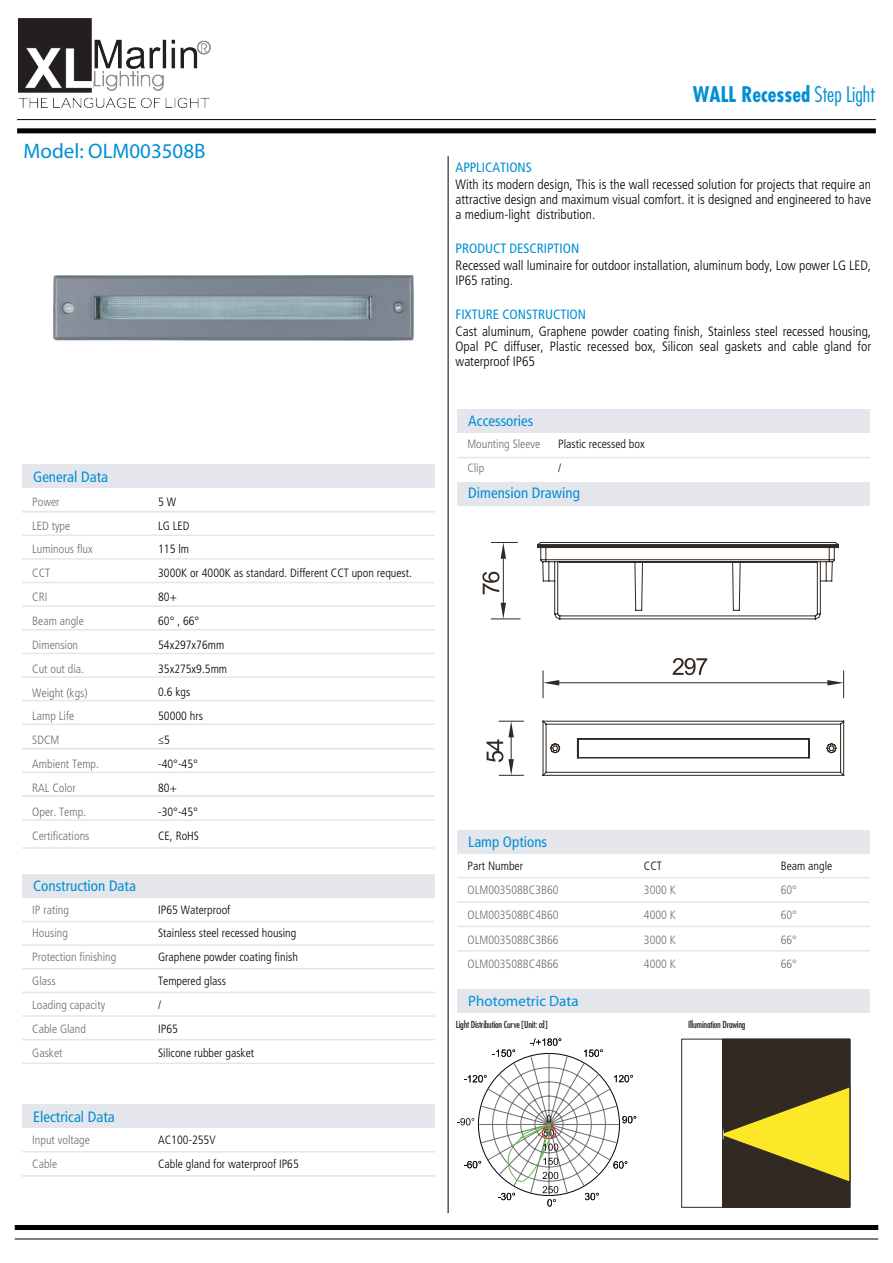
<style>
.page{position:relative;width:893px;height:1263px;background:#fff}
.page>*{position:absolute;margin:0;border:0;box-sizing:border-box;transform-origin:0 0}
.t1{font:700 condensed 21px "Futura Std";color:#008fd5}
.t2{font:21px "Myriad Pro";color:#008fd5}
.t3{font:condensed 15px "Frutiger LT Std";color:#008fd5}
.t4{font:15px "Myriad Pro";color:#008fd5}
.t5{font:300 condensed 13.5px/15px "Frutiger LT Std";color:#000001;text-align:justify}
.t6{font:condensed 13.5px "Frutiger LT Std";color:#008fd5}
.t7{font:300 condensed 12px/23.9px "Frutiger LT Std";color:#6c6d70}
.t8{font:300 condensed 12px/23.9px "Frutiger LT Std";color:#000001}
.t9{font:condensed 9.45px "Futura Std";letter-spacing:-.02em;color:#231f20}
.s1{font-weight:300}
</style>
<div class="page">
<hr style="left:448px;top:156px;width:1px;height:1057px;background:#000001">
<div style="left:15px;top:1225px;width:863px;height:5px;background:#000001"></div>
<hr style="left:15px;top:1238px;width:863px;height:1px;background:#000001">
<hr style="left:22px;top:582px;width:413px;height:1px;background:#e4e6eb">
<hr style="left:22px;top:558px;width:413px;height:2px;background:#e4e6eb">
<hr style="left:22px;top:605px;width:413px;height:2px;background:#e4e6eb">
<hr style="left:22px;top:629px;width:413px;height:1px;background:#e4e6eb">
<hr style="left:22px;top:534px;width:413px;height:2px;background:#e4e6eb">
<hr style="left:22px;top:653px;width:413px;height:1px;background:#e4e6eb">
<hr style="left:22px;top:676px;width:413px;height:2px;background:#e4e6eb">
<hr style="left:22px;top:700px;width:413px;height:1px;background:#e4e6eb">
<hr style="left:22px;top:723px;width:413px;height:2px;background:#e4e6eb">
<div style="left:22px;top:874px;width:413px;height:24px;background:#e4e6eb"></div>
<hr style="left:22px;top:921px;width:413px;height:1px;background:#e4e6eb">
<hr style="left:22px;top:944px;width:413px;height:2px;background:#e4e6eb">
<hr style="left:22px;top:968px;width:413px;height:1px;background:#e4e6eb">
<hr style="left:22px;top:992px;width:413px;height:1px;background:#e4e6eb">
<hr style="left:22px;top:1062px;width:413px;height:2px;background:#e4e6eb">
<hr style="left:22px;top:1015px;width:413px;height:2px;background:#e4e6eb">
<hr style="left:22px;top:1039px;width:413px;height:1px;background:#e4e6eb">
<hr style="left:22px;top:771px;width:413px;height:2px;background:#e4e6eb">
<hr style="left:22px;top:748px;width:413px;height:1px;background:#e4e6eb">
<hr style="left:22px;top:795px;width:413px;height:2px;background:#e4e6eb">
<hr style="left:22px;top:819px;width:413px;height:2px;background:#e4e6eb">
<hr style="left:22px;top:847px;width:413px;height:2px;background:#e4e6eb">
<hr style="left:457px;top:877px;width:413px;height:1px;background:#e4e6eb">
<div style="left:457px;top:989px;width:413px;height:23px;background:#e4e6eb"></div>
<hr style="left:457px;top:852px;width:413px;height:2px;background:#e4e6eb">
<div style="left:457px;top:830px;width:413px;height:23px;background:#e4e6eb"></div>
<hr style="left:457px;top:901px;width:413px;height:2px;background:#e4e6eb">
<hr style="left:457px;top:926px;width:413px;height:1px;background:#e4e6eb">
<hr style="left:457px;top:950px;width:413px;height:1px;background:#e4e6eb">
<div style="left:457px;top:482px;width:413px;height:23px;background:#e4e6eb"></div>
<div style="left:457px;top:409px;width:413px;height:24px;background:#e4e6eb"></div>
<div style="left:22px;top:464px;width:413px;height:24px;background:#e4e6eb"></div>
<hr style="left:22px;top:511px;width:413px;height:1px;background:#e4e6eb">
<hr style="left:457px;top:457px;width:413px;height:1px;background:#e4e6eb">
<div style="left:22px;top:1104px;width:413px;height:24px;background:#e4e6eb"></div>
<hr style="left:22px;top:1151px;width:413px;height:1px;background:#e4e6eb">
<hr style="left:22px;top:1175px;width:413px;height:1px;background:#e4e6eb">
<img style="left:53px;top:275px;width:361px;height:66px">
<svg style="left:542px;top:658px;width:302px;height:118px"></svg>
<svg style="left:486px;top:721px;width:37px;height:55px"></svg>
<svg style="left:482px;top:542px;width:357px;height:78px"></svg>
<svg style="left:681px;top:1039px;width:169px;height:168px"></svg>
<svg style="left:457px;top:1038px;width:179px;height:168px"></svg>
<div style="left:17px;top:128px;width:859px;height:5px;background:#000001"></div>
<hr style="left:17px;top:119px;width:859px;height:1px;background:#000001">
<img style="left:18px;top:19px;width:192px;height:89px">
<h1 class="t2" style="left:24px;top:138px;width:183px">Model: OLM003508B</h1>
<p class="t3" style="left:33px;top:468px;width:76px">General Data</p>
<p class="t7" style="left:32px;top:490px;width:68px">Power<br>LED type<br>Luminous flux<br>CCT<br>CRI<br>Beam angle<br>Dimension<br>Cut out dia.<br>Weight (kgs)<br>Lamp Life<br>SDCM<br>Ambient Temp.<br>RAL Color<br>Oper. Temp.<br>Certifications</p>
<p class="t8" style="left:158px;top:490px;width:255px">5 W<br>LG LED<br>115 lm<br>3000K or 4000K as standard. Different CCT upon request.<br>80+<br>60° , 66°<br>54x297x76mm<br>35x275x9.5mm<br>0.6 kgs<br>50000 hrs<br>≤5<br>-40°-45°<br>80+<br>-30°-45°<br>CE, RoHS</p>
<p class="t3" style="left:33px;top:877px;width:104px">Construction Data</p>
<p class="t7" style="left:32px;top:898px;width:86px">IP rating<br>Housing<br>Protection finishing<br>Glass<br>Loading capacity<br>Cable Gland<br>Gasket</p>
<p class="t8" style="left:158px;top:898px;width:141px">IP65 Waterproof<br>Stainless steel recessed housing<br>Graphene powder coating finish<br>Tempered glass<br>/<br>IP65<br>Silicone rubber gasket</p>
<p class="t3" style="left:33px;top:1108px;width:83px">Electrical Data</p>
<p class="t7" style="left:32px;top:1128px;width:59px">Input voltage<br>Cable</p>
<p class="t8" style="left:158px;top:1128px;width:142px">AC100-255V<br>Cable gland for waterproof IP65</p>
<h1 class="t1" style="left:693px;top:81px;width:183px">WALL Recessed <span class="s1">Step Light</span></h1>
<p class="t6" style="left:456px;top:159px;width:78px">APPLICATIONS</p>
<p class="t5" style="left:456px;top:177px;width:417px">With its modern design, This is the wall recessed solution for projects that require an attractive design and maximum visual comfort. it is designed and engineered to have a medium-light distribution.</p>
<p class="t6" style="left:456px;top:240px;width:125px">PRODUCT DESCRIPTION</p>
<p class="t5" style="left:456px;top:258px;width:417px">Recessed wall luminaire for outdoor installation, aluminum body, Low power LG LED,<br>IP65 rating.</p>
<p class="t6" style="left:456px;top:307px;width:132px">FIXTURE CONSTRUCTION</p>
<p class="t5" style="left:456px;top:324px;width:417px">Cast aluminum, Graphene powder coating finish, Stainless steel recessed housing, Opal PC diffuser, Plastic recessed box, Silicon seal gaskets and cable gland for waterproof IP65</p>
<p class="t3" style="left:468px;top:412px;width:67px">Accessories</p>
<p class="t7" style="left:467px;top:432px;width:74px">Mounting Sleeve<br>Clip</p>
<p class="t8" style="left:558px;top:432px;width:88px">Plastic recessed box /</p>
<p class="t3" style="left:468px;top:484px;width:113px">Dimension Drawing</p>
<p class="t3" style="left:468px;top:833px;width:80px">Lamp Options</p>
<p class="t3" style="left:468px;top:834px;width:52px">Construc</p>
<p class="t8" style="left:468px;top:854px;width:57px">Part Number</p>
<p class="t7" style="left:468px;top:878px;width:92px;line-height:24.6px;text-align:justify">OLM003508BC3B60<br>OLM003508BC4B60<br>OLM003508BC3B66<br>OLM003508BC4B66</p>
<p class="t4" style="left:468px;top:992px;width:112px">Photometric Data</p>
<p class="t8" style="left:644px;top:854px;width:19px">CCT</p>
<p class="t7" style="left:644px;top:878px;width:33px;line-height:24.6px;text-align:justify">3000 K 4000 K 3000 K 4000 K</p>
<p class="t9" style="left:456px;top:1018px;width:93px">Light Distribution Curve [Unit: cd]</p>
<p class="t9" style="left:688px;top:1018px;width:59px">Illumination Drawing</p>
<p class="t8" style="left:781px;top:854px;width:53px">Beam angle</p>
<p class="t7" style="left:781px;top:878px;width:18px;line-height:24.6px;text-align:justify">60° 60° 66° 66°</p>
</div>
